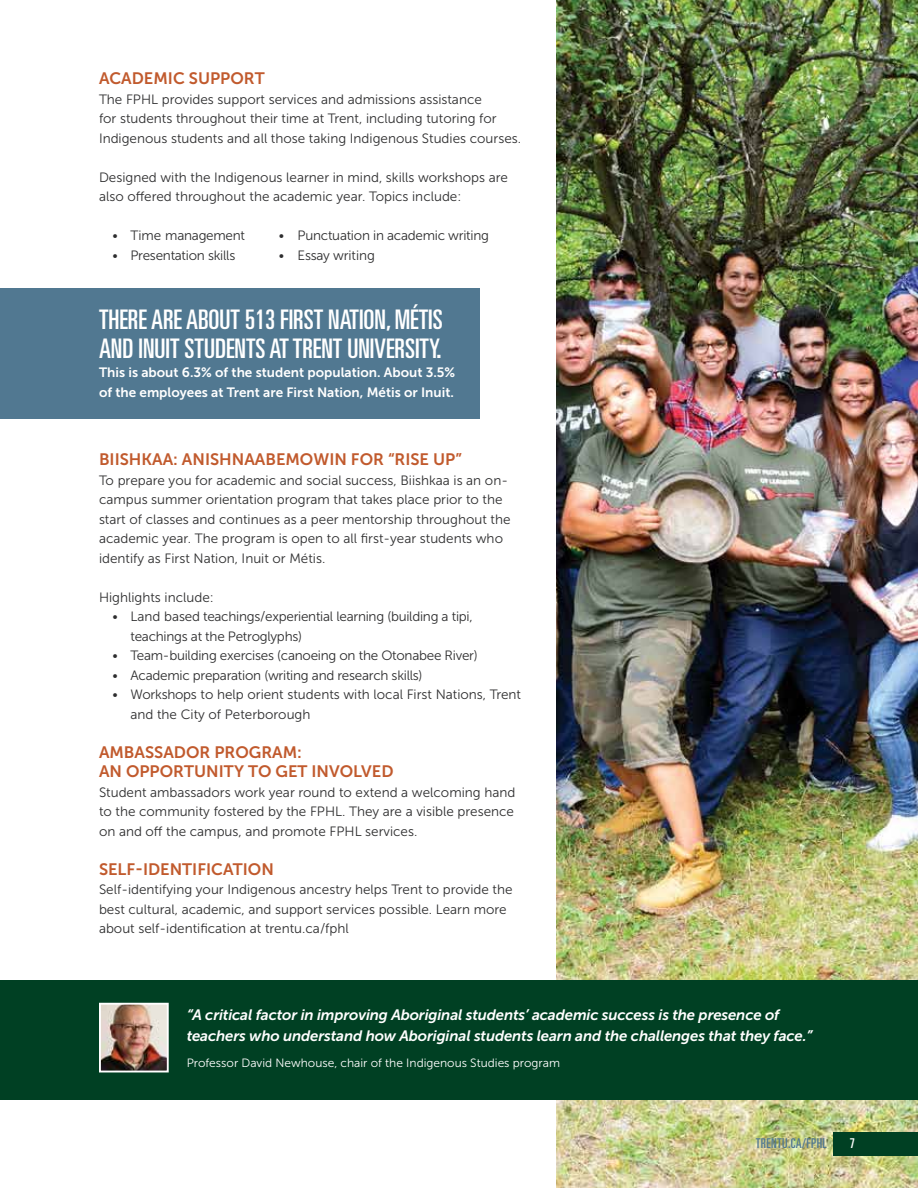
<style>
.page{position:relative;width:918px;height:1188px;background:#fff}
.page>*{position:absolute;margin:0;border:0;box-sizing:border-box;transform-origin:0 0}
.t1{font:ultra-condensed 27px/28.5px "Univers";color:#fff}
.t2{font:16.5px/19.5px "Museo Sans 700";color:#c15a2d}
.t3{font:italic 15px/21px "Museo Sans 700";letter-spacing:-.01em;color:#fff}
.t4{font:13.5px/19.5px "Museo Sans 300";color:#2e2e2f}
.t5{font:13.5px/19.5px "Museo Sans 300";letter-spacing:-.02em;color:#2e2e2f}
.t6{font:13.5px/19.5px "Museo Sans 700";color:#fff}
.t7{font:ultra-condensed 13.5px "Univers";letter-spacing:.025em;color:#517891}
.t8{font:ultra-condensed 13.5px "Univers";color:#fff}
.t9{font:12px "Museo Sans 300";color:#fff}
</style>
<div class="page">
<img style="left:556px;top:0;width:362px;height:1188px">
<div style="left:833px;top:1132px;width:85px;height:24px;background:#004023"></div>
<div style="left:0;top:980px;width:918px;height:120px;background:#004023"></div>
<div style="left:0;top:288px;width:480px;height:131px;background:#517891"></div>
<img style="left:102px;top:1006px;width:64px;height:63px">
<div style="left:99px;top:1003px;width:70px;height:69px;border:2px solid #fff"></div>
<p class="t2" style="left:99px;top:69px;width:167px">ACADEMIC SUPPORT</p>
<p class="t4" style="left:99px;top:90px;width:424px">The FPHL provides support services and admissions assistance<br>for students throughout their time at Trent, including tutoring for<br>Indigenous students and all those taking Indigenous Studies courses.</p>
<p class="t4" style="left:99px;top:168px;width:411px">Designed with the Indigenous learner in mind, skills workshops are also offered throughout the academic year. Topics include:</p>
<p class="t5" style="left:112px;top:226px;width:134px">• Time management</p>
<p class="t5" style="left:279px;top:226px;width:211px">• Punctuation in academic writing</p>
<p class="t5" style="left:112px;top:246px;width:124px">• Presentation skills</p>
<p class="t4" style="left:279px;top:246px;width:98px">• Essay writing</p>
<h1 class="t1" style="left:99px;top:305px;width:345px">THERE ARE ABOUT 513 FIRST NATION, MÉTIS<br>AND INUIT STUDENTS AT TRENT UNIVERSITY.</h1>
<p class="t6" style="left:99px;top:363px;width:358px">This is about 6.3% of the student population. About 3.5% of the employees at Trent are First Nation, Métis or Inuit.</p>
<p class="t2" style="left:99px;top:450px;width:364px">BIISHKAA: ANISHNAABEMOWIN FOR “RISE UP”</p>
<p class="t4" style="left:99px;top:471px;width:413px">To prepare you for academic and social success, Biishkaa is an on&shy;campus summer orientation program that takes place prior to the start of classes and continues as a peer mentorship throughout the academic year. The program is open to all first-year students who identify as First Nation, Inuit or Métis.</p>
<p class="t4" style="left:99px;top:588px;width:116px">Highlights include:</p>
<p class="t5" style="left:130px;top:607px;width:344px;text-indent:-18px">• Land based teachings/experiential learning (building a tipi, teachings at the Petroglyphs)</p>
<p class="t5" style="left:112px;top:646px;width:367px">• Team-building exercises (canoeing on the Otonabee River)</p>
<p class="t5" style="left:112px;top:665px;width:312px">• Academic preparation (writing and research skills)</p>
<p class="t4" style="left:130px;top:685px;width:392px;text-indent:-18px">• Workshops to help orient students with local First Nations, Trent and the City of Peterborough</p>
<p class="t2" style="left:99px;top:742px;width:296px">AMBASSADOR PROGRAM:<br>AN OPPORTUNITY TO GET INVOLVED</p>
<p class="t4" style="left:99px;top:783px;width:418px;text-align:justify">Student ambassadors work year round to extend a welcoming hand to the community fostered by the FPHL. They are a visible presence on and off the campus, and promote FPHL services.</p>
<p class="t2" style="left:99px;top:859px;width:176px">SELF-IDENTIFICATION</p>
<p class="t4" style="left:99px;top:880px;width:415px">Self-identifying your Indigenous ancestry helps Trent to provide the best cultural, academic, and support services possible. Learn more about self-identification at trentu.ca/fphl</p>
<p class="t3" style="left:187px;top:1004px;width:627px">“A critical factor in improving Aboriginal students’ academic success is the presence of teachers who understand how Aboriginal students learn and the challenges that they face.”</p>
<p class="t9" style="left:187px;top:1056px;width:375px">Professor David Newhouse, chair of the Indigenous Studies program</p>
<p class="t7" style="left:756px;top:1136px;width:72px">TRENTU.CA/FPHL</p>
<p class="t8" style="left:850px;top:1136px;width:7px">7</p>
</div>
